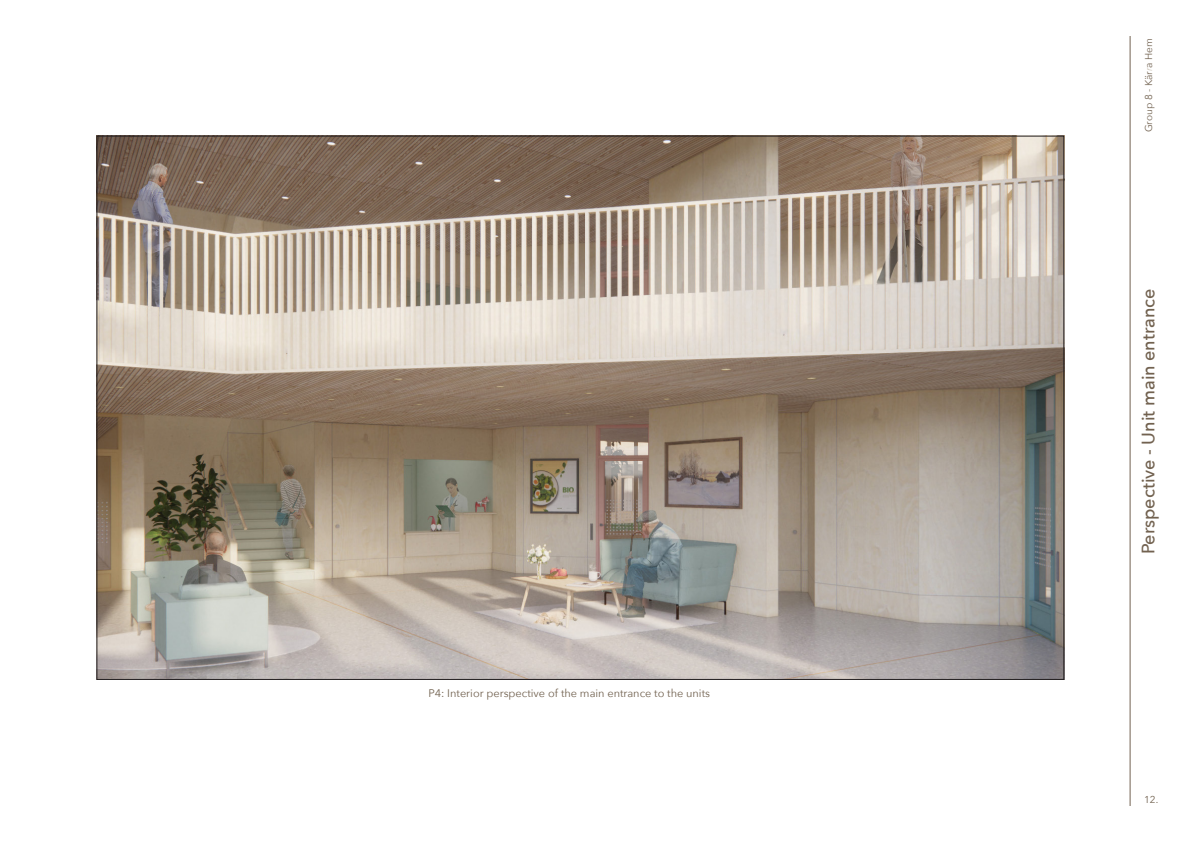
<style>
.page{position:relative;width:1191px;height:842px;background:#fff}
.page>*{position:absolute;margin:0;border:0;box-sizing:border-box;transform-origin:0 0}
.t1{font:500 18px "Avenir Next";color:#726250}
.t2{font:11px "Avenir Next";color:#726250}
.t3{font:10px "Avenir Next";color:#726250}
.s1{font-style:italic;color:#d1cabf}
</style>
<div class="page">
<hr style="left:1129px;top:36px;width:1px;height:770px;background:#726250">
<img style="left:96px;top:136px;width:966px;height:544px">
<p class="t2" style="left:428px;top:684px;width:283px">P4: Interior perspective of the main entrance to the units</p>
<p class="t3" style="left:1140px;top:132px;width:96px;rotate:-90deg">Group 8 - Kär<span class="s1">r</span>a Hem</p>
<p class="t1" style="left:1132px;top:554px;width:267px;rotate:-90deg">Perspective - Unit main entrance</p>
<p class="t3" style="left:1144px;top:791px;width:16px">12.</p>
</div>
